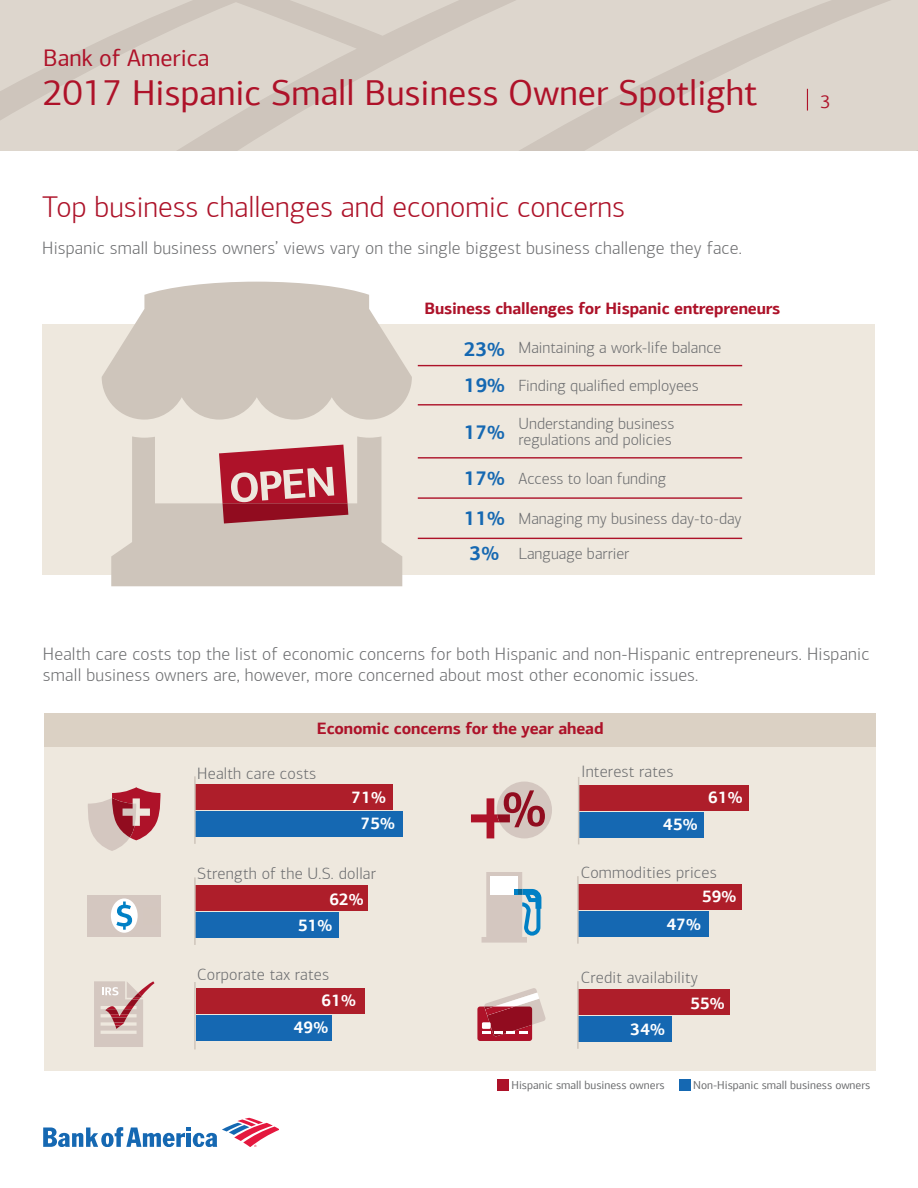
<style>
.page{position:relative;width:918px;height:1188px;background:#fff}
.page>*{position:absolute;margin:0;border:0;box-sizing:border-box;transform-origin:0 0}
.t1{font:36px "Connections";color:#ae1229}
.t2{font:300 30px "Connections";color:#ad1229}
.t3{font:24px "Connections";color:#ae1229}
.t4{font:700 19.8px/35.5px "Connections";color:#1568b2}
.t5{font:18.15px "Connections";color:#ae1229}
.t6{font:300 18px/21px "Connections";letter-spacing:.01em;color:#6d6e70}
.t7{font:300 16.5px "Connections";letter-spacing:.015em;color:#6d6e70}
.t8{font:700 16.5px "Connections";letter-spacing:-.01em;color:#ad1229}
.t9{font:700 16.5px/26.1px "Connections";color:#fff}
.t10{font:300 16.2px/16.2px "Connections";color:#6d6e70}
.t11{font:11.55px "Connections";color:#6d6e70}
.s1{font-weight:700;font-size:19.8px;color:#1568b2}
</style>
<div class="page">
<svg style="left:0;top:0;width:918px;height:151px;fill:#ddd6cd"></svg>
<svg style="left:807px;top:89px;width:1px;height:22px"></svg>
<svg style="left:43px;top:1118px;width:236px;height:29px"></svg>
<div style="left:42px;top:324px;width:833px;height:250px;background:#eee8de"></div>
<hr style="left:418px;top:365px;width:324px;height:1px;background:#ad1229">
<hr style="left:418px;top:497px;width:324px;height:2px;background:#ad1229">
<hr style="left:418px;top:538px;width:324px;height:1px;background:#ad1229">
<hr style="left:418px;top:457px;width:324px;height:2px;background:#ad1229">
<hr style="left:418px;top:404px;width:324px;height:2px;background:#ad1229">
<svg style="left:102px;top:282px;width:310px;height:138px"></svg>
<svg style="left:111px;top:436px;width:291px;height:150px;fill:#cec5bb"></svg>
<svg style="left:219px;top:445px;width:129px;height:79px"></svg>
<div style="left:44px;top:746px;width:832px;height:325px;background:#eee8de"></div>
<div style="left:196px;top:784px;width:197px;height:26px;background:#ae1e2a"></div>
<div style="left:196px;top:811px;width:207px;height:26px;background:#1568b2"></div>
<div style="left:578px;top:884px;width:164px;height:26px;background:#ae1e2a"></div>
<div style="left:578px;top:911px;width:131px;height:26px;background:#1568b2"></div>
<div style="left:196px;top:886px;width:172px;height:25px;background:#ae1e2a"></div>
<div style="left:196px;top:912px;width:143px;height:26px;background:#1568b2"></div>
<div style="left:578px;top:989px;width:152px;height:26px;background:#ae1e2a"></div>
<div style="left:578px;top:1016px;width:93px;height:26px;background:#1568b2"></div>
<div style="left:196px;top:988px;width:169px;height:26px;background:#ae1e2a"></div>
<div style="left:196px;top:1015px;width:136px;height:26px;background:#1568b2"></div>
<div style="left:579px;top:785px;width:169px;height:26px;background:#ae1e2a"></div>
<div style="left:579px;top:812px;width:124px;height:26px;background:#1568b2"></div>
<div style="left:44px;top:713px;width:832px;height:33px;background:#dbd1c4"></div>
<svg style="left:477px;top:988px;width:69px;height:53px"></svg>
<div style="left:482px;top:1022px;width:9px;height:7px;background:#fff"></div>
<div style="left:497px;top:782px;width:55px;height:56px;background:#d4c7c0;border-radius:50%"></div>
<svg style="left:471px;top:790px;width:74px;height:48px"></svg>
<svg style="left:482px;top:872px;width:59px;height:71px"></svg>
<svg style="left:88px;top:787px;width:73px;height:64px"></svg>
<div style="left:87px;top:895px;width:74px;height:41px;background:#d4c7c0"></div>
<div style="left:111px;top:898px;width:27px;height:35px;background:#fff;border-radius:50%"></div>
<svg style="left:116px;top:902px;width:16px;height:28px"></svg>
<svg style="left:94px;top:981px;width:60px;height:66px"></svg>
<hr style="left:194px;top:776px;width:2px;height:68px;background:#cec5bb">
<hr style="left:194px;top:877px;width:2px;height:68px;background:#cec5bb">
<hr style="left:194px;top:982px;width:2px;height:67px;background:#cec5bb">
<hr style="left:577px;top:876px;width:2px;height:68px;background:#cec5bb">
<hr style="left:577px;top:981px;width:2px;height:68px;background:#cec5bb">
<hr style="left:578px;top:777px;width:1px;height:67px;background:#cec5bb">
<div style="left:497px;top:1080px;width:12px;height:11px;background:#ad1229"></div>
<div style="left:679px;top:1080px;width:12px;height:11px;background:#1568b2"></div>
<h3 class="t3" style="left:43px;top:44px;width:168px">Bank of America</h3>
<h1 class="t1" style="left:43px;top:71px;width:715px">2017 Hispanic Small Business Owner Spotlight</h1>
<p class="t2" style="left:42px;top:190px;width:584px">Top business challenges and economic concerns</p>
<p class="t6" style="left:42px;top:238px;width:701px">Hispanic small business owners’ views vary on the single biggest business challenge they face.</p>
<p class="t8" style="left:424px;top:298px;width:357px">Business challenges for Hispanic entrepreneurs</p>
<p class="t10" style="left:464px;top:339px;width:259px"><span class="s1">23%</span> Maintaining a work-life balance</p>
<p class="t10" style="left:464px;top:378px;width:236px"><span class="s1">19%</span> Finding qualified employees</p>
<p class="t4" style="left:464px;top:414px;width:43px">17%</p>
<p class="t10" style="left:518px;top:415px;width:157px">Understanding business regulations and policies</p>
<p class="t10" style="left:464px;top:471px;width:204px"><span class="s1">17%</span> Access to loan funding</p>
<p class="t4" style="left:464px;top:500px;width:43px">11%<br>3%</p>
<p class="t10" style="left:518px;top:501px;width:225px;line-height:35.4px">Managing my business day-to-day<br>Language barrier</p>
<p class="t5" style="left:821px;top:91px;width:11px">3</p>
<p class="t6" style="left:43px;top:644px;width:828px">Health care costs top the list of economic concerns for both Hispanic and non-Hispanic entrepreneurs. Hispanic small business owners are, however, more concerned about most other economic issues.</p>
<p class="t8" style="left:317px;top:718px;width:288px">Economic concerns for the year ahead</p>
<p class="t7" style="left:197px;top:763px;width:120px">Health care costs</p>
<p class="t9" style="left:352px;top:784px;width:45px;text-align:center">71%<br>75%</p>
<p class="t7" style="left:582px;top:762px;width:94px">Interest rates</p>
<p class="t9" style="left:663px;top:812px;width:36px">45%</p>
<p class="t9" style="left:708px;top:784px;width:36px">61%</p>
<p class="t7" style="left:197px;top:864px;width:180px">Strength of the U.S. dollar</p>
<p class="t7" style="left:581px;top:863px;width:138px">Commodities prices</p>
<p class="t9" style="left:298px;top:886px;width:67px;text-indent:31px">62%<br>51%</p>
<p class="t9" style="left:702px;top:884px;width:36px">59%</p>
<p class="t9" style="left:667px;top:911px;width:36px">47%</p>
<p class="t7" style="left:197px;top:965px;width:134px">Corporate tax rates</p>
<p class="t7" style="left:581px;top:968px;width:119px">Credit availability</p>
<p class="t9" style="left:294px;top:987px;width:64px;line-height:27.2px;text-indent:28px">61%<br>49%</p>
<p class="t9" style="left:631px;top:1016px;width:36px">34%</p>
<p class="t9" style="left:691px;top:990px;width:36px">55%</p>
<p class="t11" style="left:512px;top:1079px;width:155px">Hispanic small business owners</p>
<p class="t11" style="left:693px;top:1079px;width:179px">Non-Hispanic small business owners</p>
</div>
